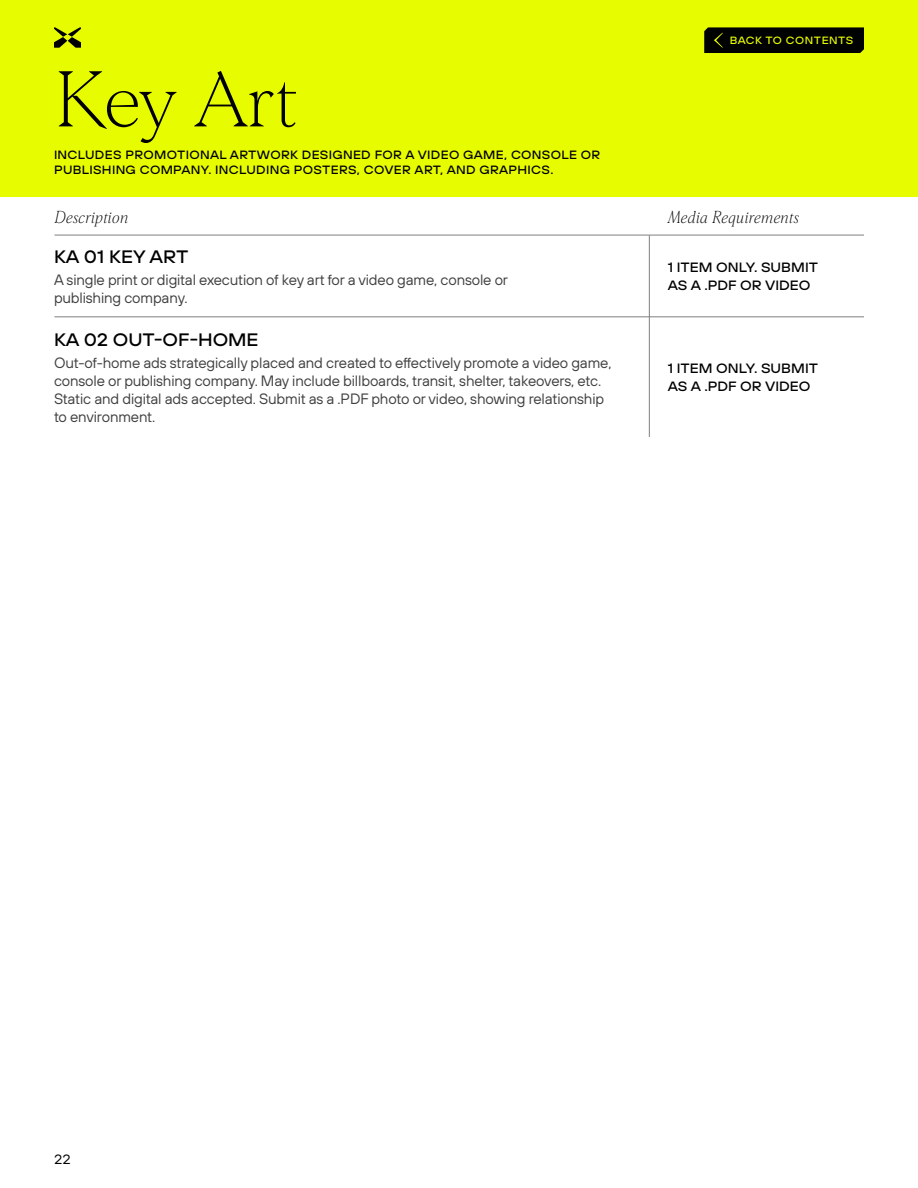
<style>
.page{position:relative;width:918px;height:1188px;background:#fff}
.page>*{position:absolute;margin:0;border:0;box-sizing:border-box;transform-origin:0 0}
.t1{font:200 75px "Morion";letter-spacing:-.03em;color:#000}
.t2{font:500 18px "TT Hoves Pro Exp";color:#000}
.t3{font:italic 200 16.5px "Morion";letter-spacing:.025em;color:#000}
.t4{font:15px/18px "TT Hoves Pro";letter-spacing:-.01em;color:#404040}
.t5{font:500 13.5px/18px "TT Hoves Pro Exp";color:#000}
.t6{font:13.5px "TT Hoves Pro Exp";color:#000101}
.t7{font:500 12px/15px "TT Hoves Pro Exp";letter-spacing:.025em;color:#000}
.t8{font:500 10.5px "TT Hoves Pro Exp";letter-spacing:.05em;color:#e8fc00}
</style>
<div class="page">
<div style="left:0;top:0;width:918px;height:197px;background:#e8fc00"></div>
<svg style="left:54px;top:27px;width:27px;height:21px"></svg>
<hr style="left:54px;top:235px;width:810px;height:1px;background:#808080">
<div style="left:704px;top:27px;width:160px;height:26px;background:#000101"></div>
<hr style="left:54px;top:317px;width:810px;height:1px;background:#808080">
<hr style="left:649px;top:235px;width:1px;height:202px;background:#808080">
<h1 class="t1" style="left:54px;top:58px;width:245px">Key Art</h1>
<p class="t7" style="left:54px;top:147px;width:548px">INCLUDES PROMOTIONAL ARTWORK DESIGNED FOR A VIDEO GAME, CONSOLE OR<br>PUBLISHING COMPANY. INCLUDING POSTERS, COVER ART, AND GRAPHICS.</p>
<p class="t8" style="left:730px;top:34px;width:125px">BACK TO CONTENTS</p>
<p class="t3" style="left:54px;top:208px;width:75px">Description</p>
<p class="t3" style="left:668px;top:208px;width:133px">Media Requirements</p>
<p class="t2" style="left:54px;top:244px;width:136px">KA 01 KEY ART</p>
<p class="t4" style="left:54px;top:271px;width:456px">A single print or digital execution of key art for a video game, console or publishing company.</p>
<p class="t2" style="left:54px;top:327px;width:206px">KA 02 OUT-OF-HOME</p>
<p class="t4" style="left:54px;top:354px;width:559px">Out-of-home ads strategically placed and created to effectively promote a video game, console or publishing company. May include billboards, transit, shelter, takeovers, etc.<br>Static and digital ads accepted. Submit as a .PDF photo or video, showing relationship to environment.</p>
<p class="t5" style="left:668px;top:258px;width:152px">1 ITEM ONLY. SUBMIT<br>AS A .PDF OR VIDEO</p>
<p class="t5" style="left:668px;top:359px;width:152px">1 ITEM ONLY. SUBMIT<br>AS A .PDF OR VIDEO</p>
<p class="t6" style="left:54px;top:1150px;width:18px">22</p>
</div>
